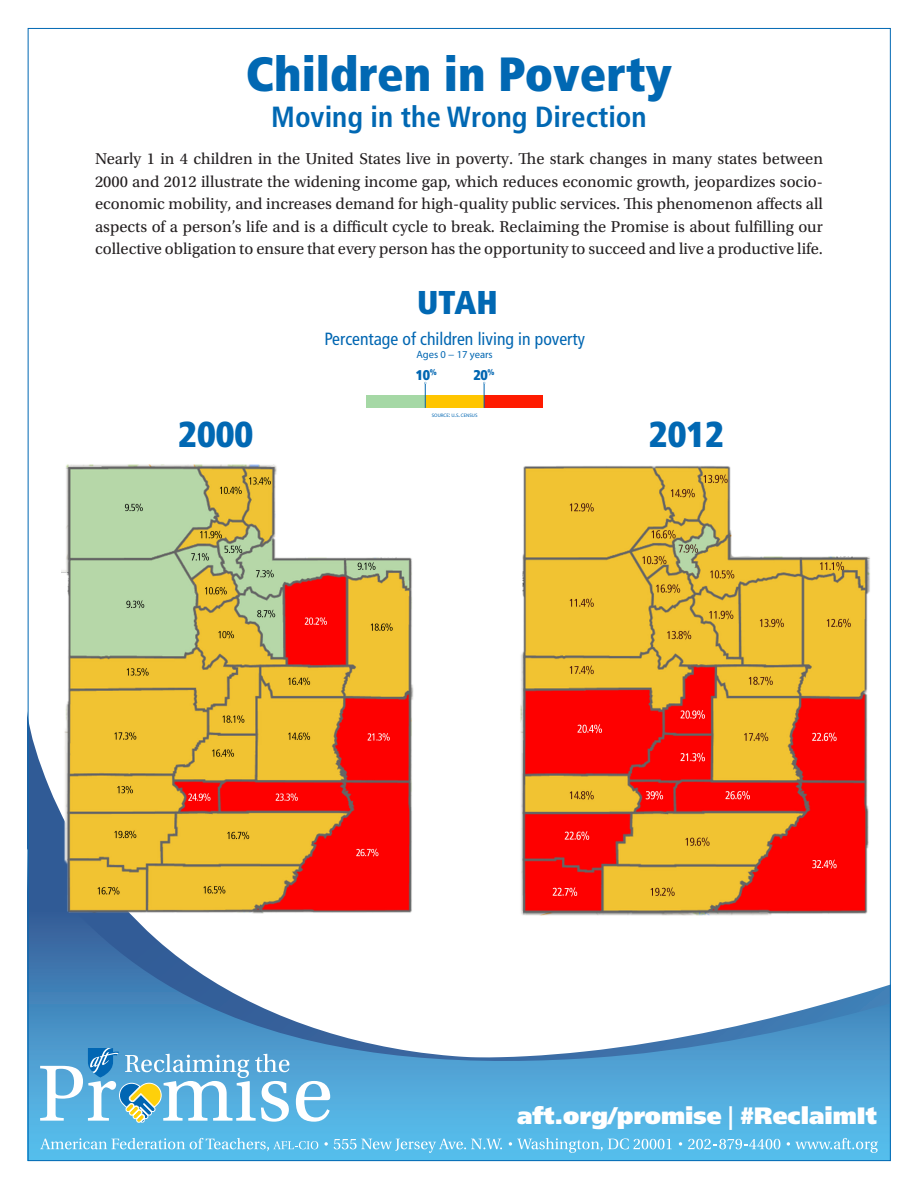
<style>
.page{position:relative;width:918px;height:1188px;background:#fff}
.page>*{position:absolute;margin:0;border:0;box-sizing:border-box;transform-origin:0 0}
.t1{font:900 condensed 48px "Frutiger LT Std";color:#0168b3}
.t2{font:900 condensed 36px "Frutiger LT Std";color:#0168b3}
.t3{font:900 condensed 33px "Frutiger LT Std";color:#0168b3}
.t4{font:700 condensed 29.1px "Frutiger LT Std";color:#0168b3}
.t5{font:900 23.7px "Frutiger LT Std";color:#fff}
.t6{font:condensed 17.7px "Frutiger LT Std";color:#0066b2}
.t7{font:16.5px/22.5px "Utopia Std";color:#231f20;text-align:justify}
.t8{font:900 condensed 14.1px "Frutiger LT Std";color:#0066b2}
.t9{font:10.65px "Myriad";color:#0066b2}
.t10{font:4.95px "Myriad";color:#0066b2}
.s1{font-size:7.05px}
.s2{font-weight:700}
</style>
<div class="page">
<svg style="left:27px;top:1066px;width:864px;height:96px;background:#54b0e0"></svg>
<svg style="left:27px;top:708px;width:862px;height:358px"></svg>
<svg style="left:40px;top:1138px;width:278px;height:13px;background:#77c8ed"></svg>
<svg style="left:324px;top:1142px;width:4px;height:4px"></svg>
<svg style="left:334px;top:1139px;width:168px;height:14px;background:#73c7ed"></svg>
<svg style="left:509px;top:1138px;width:163px;height:15px;background:#75c8ed"></svg>
<svg style="left:679px;top:1142px;width:3px;height:4px"></svg>
<svg style="left:688px;top:1139px;width:92px;height:10px"></svg>
<svg style="left:787px;top:1138px;width:91px;height:15px"></svg>
<svg style="left:296px;top:1081px;width:34px;height:41px"></svg>
<svg style="left:40px;top:1048px;width:249px;height:75px"></svg>
<div style="left:425px;top:395px;width:59px;height:13px;background:#ffc500"></div>
<div style="left:484px;top:395px;width:59px;height:13px;background:#ff1b00"></div>
<div style="left:366px;top:395px;width:59px;height:13px;background:#a5d8a5"></div>
<svg style="left:424px;top:382px;width:2px;height:26px"></svg>
<svg style="left:483px;top:382px;width:2px;height:26px"></svg>
<img style="left:61px;top:464px;width:361px;height:455px">
<img style="left:517px;top:465px;width:361px;height:455px">
<p class="t1" style="left:246px;top:45px;width:428px">Children in Poverty</p>
<p class="t4" style="left:271px;top:100px;width:377px">Moving in the Wrong Direction</p>
<p class="t7" style="left:95px;top:148px;width:729px">Nearly 1 in 4 children in the United States live in poverty. The stark changes in many states between 2000 and 2012 illustrate the widening income gap, which reduces economic growth, jeopardizes socio&shy;economic mobility, and increases demand for high-quality public services. This phenomenon affects all aspects of a person’s life and is a difficult cycle to break. Reclaiming the Promise is about fulfilling our collective obligation to ensure that every person has the opportunity to succeed and live a productive life.</p>
<p class="t3" style="left:417px;top:283px;width:82px">UTAH</p>
<p class="t6" style="left:324px;top:329px;width:262px">Percentage of children living in poverty</p>
<p class="t9" style="left:417px;top:349px;width:78px">Ages 0 − 17 years</p>
<p class="t8" style="left:416px;top:366px;width:22px">10<sup>%</sup></p>
<p class="t8" style="left:474px;top:366px;width:22px">20<sup>%</sup></p>
<p class="t10" style="left:432px;top:413px;width:47px">SOURCE<span class="s1">:</span> U<span class="s1">.</span>S<span class="s1">.</span> CENSUS</p>
<p class="t2" style="left:178px;top:413px;width:76px">2000</p>
<p class="t2" style="left:649px;top:413px;width:76px">2012</p>
<p class="t5" style="left:517px;top:1101px;width:361px">aft.org/promise <span class="s2">|</span> #ReclaimIt</p>
</div>
